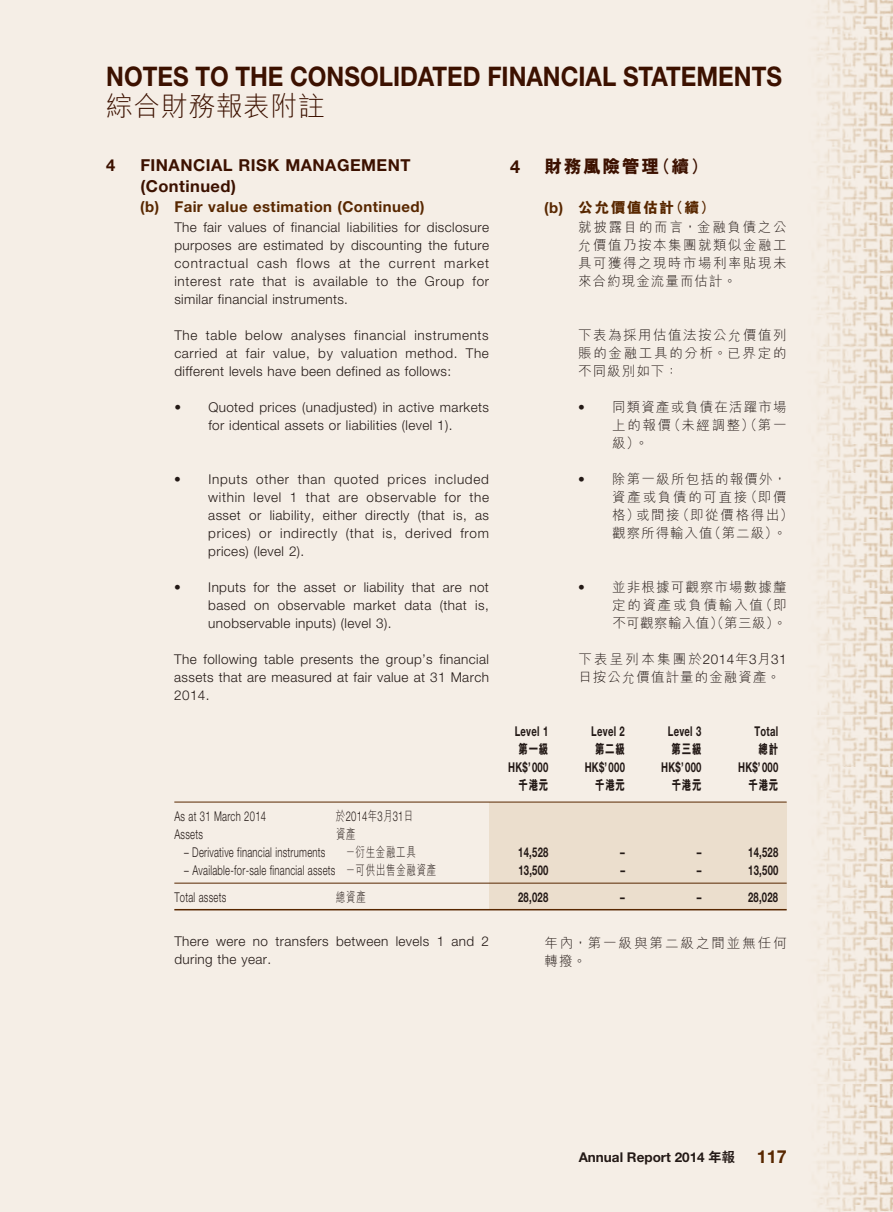
<style>
.page{position:relative;width:893px;height:1212px;background:#f5eee6}
.page>*{position:absolute;margin:0;border:0;box-sizing:border-box;transform-origin:0 0}
.t1{font:700 27px "Helvetica Neue LT Std";color:#3c1100;scale:.89 1}
.t2{font:300 27px "M Hei HK";letter-spacing:.015em;color:#3c1100}
.t3{font:800 18px "M Hei HK";letter-spacing:.08em;color:#3c1100}
.t4{font:700 18px "Helvetica Neue LT Std";color:#3c1100}
.t5{font:700 16.5px "Helvetica Neue LT Std";letter-spacing:.03em;color:#3c1100}
.t6{font:700 15px "Helvetica Neue LT Std";letter-spacing:.03em;color:#582700}
.t7{font:800 15px "M Hei HK";letter-spacing:.08em;color:#582700}
.t8{font:300 13.5px/18px "Helvetica Neue LT Std";letter-spacing:.03em;color:#231916;text-align:justify}
.t9{font:300 13.5px/18px "M Hei HK";letter-spacing:.11em;color:#231916;text-align:justify}
.t10{font:300 13.5px "Helvetica Neue LT Std";letter-spacing:.03em;color:#231916;scale:.7 1}
.t11{font:700 13.5px "Helvetica Neue LT Std";letter-spacing:.03em;color:#231916;scale:.7 1}
.t12{font:300 13.5px/18px "M Hei HK";letter-spacing:.09em;color:#231916}
.t13{font:300 13.5px/18px "M Hei HK";letter-spacing:.08em;color:#231916}
.t14{font:800 13.5px "M Hei HK";letter-spacing:.08em;color:#231916;scale:.7 1}
.t15{font:700 13.5px "Helvetica Neue LT Std";color:#231916}
.t16{font:300 13.5px/18px "M Hei HK";letter-spacing:.145em;color:#231916}
.t17{font:300 13.5px "M Hei HK";letter-spacing:.11em;color:#231916;scale:.7 1}
.s1{font-family:"Helvetica Neue LT Std";font-weight:700}
.s2{font-family:"Helvetica Neue LT Std"}
.s3{font-family:"M Hei HK"}
.s4{font-family:"C Hei 2 HK";font-weight:800}
.s5{font-size:18px;color:#582700}
</style>
<div class="page">
<img style="left:746px;top:0;width:147px;height:1212px">
<div style="left:489px;top:802px;width:298px;height:107px;background:#ebdecd"></div>
<hr style="left:174px;top:802px;width:613px;height:1px;background:#582700">
<hr style="left:174px;top:883px;width:613px;height:1px;background:#582700">
<hr style="left:174px;top:909px;width:613px;height:1px;background:#582700">
<h1 class="t1" style="left:106px;top:60px;width:761px">NOTES TO THE CONSOLIDATED FINANCIAL STATEMENTS</h1>
<h1 class="t2" style="left:106px;top:87px;width:220px">綜合財務報表附註</h1>
<p class="t5" style="left:106px;top:155px;width:11px">4</p>
<p class="t5" style="left:140px;top:155px;width:22px">Financial</p>
<p class="t5" style="left:239px;top:155px;width:11px">risk</p>
<p class="t5" style="left:285px;top:155px;width:14px">management</p>
<p class="t5" style="left:140px;top:176px;width:97px">(Continued)</p>
<p class="t6" style="left:140px;top:197px;width:286px">(b) Fair value estimation (Continued)</p>
<p class="t8" style="left:174px;top:217px;width:316px">The fair values of financial liabilities for disclosure purposes are estimated by discounting the future contractual cash flows at the current market interest rate that is available to the Group for similar financial instruments.</p>
<p class="t8" style="left:174px;top:325px;width:316px">The table below analyses financial instruments carried at fair value, by valuation method. The different levels have been defined as follows:</p>
<p class="t8" style="left:174px;top:397px;width:316px;text-align:center">• Quoted prices (unadjusted) in active markets for identical assets or liabilities (level 1).</p>
<p class="t8" style="left:208px;top:469px;width:282px;text-indent:-34px">• Inputs other than quoted prices included within level 1 that are observable for the asset or liability, either directly (that is, as prices) or indirectly (that is, derived from prices) (level 2).</p>
<p class="t8" style="left:208px;top:577px;width:282px;text-indent:-34px">• Inputs for the asset or liability that are not based on observable market data (that is, unobservable inputs) (level 3).</p>
<p class="t8" style="left:174px;top:649px;width:316px">The following table presents the group’s financial assets that are measured at fair value at 31 March 2014.</p>
<h2 class="t4" style="left:510px;top:156px;width:12px">4</h2>
<h2 class="t3" style="left:544px;top:155px;width:165px">財務風險管理（續）</h2>
<p class="t7" style="left:544px;top:197px;width:172px"><span class="s1">(b)</span> 公允價值估計（續）</p>
<p class="t9" style="left:578px;top:218px;width:210px">就披露目的而言，金融負債之公允價值乃按本集團就類似金融工具可獲得之現時市場利率貼現未來合約現金流量而估計。</p>
<p class="t9" style="left:578px;top:326px;width:210px">下表為採用估值法按公允價值列賬的金融工具的分析。已界定的不同級別如下：</p>
<p class="t9" style="left:612px;top:398px;width:176px;text-indent:-34px"><span class="s2">•</span> 同類資產或負債在活躍市場上的報價（未經調整）（第一級）。</p>
<p class="t12" style="left:612px;top:470px;width:183px;text-indent:-34px"><span class="s2">•</span> 除第一級所包括的報價外，資產或負債的可直接（即價格）或間接（即從價格得出）觀察所得輸入值（第二級）。</p>
<p class="t9" style="left:612px;top:578px;width:176px;text-indent:-34px"><span class="s2">•</span> 並非根據可觀察市場數據釐定的資產或負債輸入值（即不可觀察輸入值）（第三級）。</p>
<p class="t13" style="left:578px;top:650px;width:210px">下表呈列本集團於<span class="s2">2014</span>年<span class="s2">3</span>月<span class="s2">31</span>日按公允價值計量的金融資產。</p>
<p class="t11" style="left:515px;top:723px;width:49px">Level 1</p>
<p class="t11" style="left:591px;top:723px;width:49px">Level 2</p>
<p class="t11" style="left:668px;top:723px;width:49px">Level 3</p>
<p class="t11" style="left:754px;top:723px;width:35px">Total</p>
<p class="t14" style="left:518px;top:740px;width:44px">第一級</p>
<p class="t14" style="left:595px;top:740px;width:44px">第二級</p>
<p class="t14" style="left:672px;top:740px;width:44px">第三級</p>
<p class="t14" style="left:759px;top:740px;width:30px">總計</p>
<p class="t11" style="left:508px;top:759px;width:59px">HK$’ 000</p>
<p class="t11" style="left:585px;top:759px;width:59px">HK$’ 000</p>
<p class="t11" style="left:661px;top:759px;width:59px">HK$’ 000</p>
<p class="t11" style="left:738px;top:759px;width:59px">HK$’ 000</p>
<p class="t14" style="left:519px;top:776px;width:44px">千港元</p>
<p class="t14" style="left:595px;top:776px;width:44px">千港元</p>
<p class="t14" style="left:672px;top:776px;width:44px">千港元</p>
<p class="t14" style="left:748px;top:776px;width:44px">千港元</p>
<p class="t10" style="left:174px;top:807px;width:133px">As at 31 March 2014</p>
<p class="t10" style="left:336px;top:807px;width:112px"><span class="s3">於</span>2014<span class="s3">年</span>3<span class="s3">月</span>31<span class="s3">日</span></p>
<p class="t10" style="left:174px;top:825px;width:42px">Assets</p>
<p class="t17" style="left:336px;top:824px;width:30px">資產</p>
<p class="t10" style="left:184px;top:843px;width:333px">– Derivative financial instruments <span class="s3">　－衍生金融工具</span></p>
<p class="t11" style="left:518px;top:843px;width:45px">14,528</p>
<p class="t11" style="left:620px;top:843px;width:8px">–</p>
<p class="t11" style="left:697px;top:843px;width:8px">–</p>
<p class="t11" style="left:748px;top:843px;width:45px">14,528</p>
<p class="t10" style="left:184px;top:861px;width:362px">– Available-for-sale financial assets <span class="s3">　－可供出售金融資產</span></p>
<p class="t11" style="left:518px;top:861px;width:45px">13,500</p>
<p class="t11" style="left:620px;top:861px;width:8px">–</p>
<p class="t11" style="left:697px;top:861px;width:8px">–</p>
<p class="t11" style="left:748px;top:861px;width:45px">13,500</p>
<p class="t10" style="left:174px;top:888px;width:76px">Total assets</p>
<p class="t17" style="left:336px;top:887px;width:44px">總資產</p>
<p class="t11" style="left:518px;top:888px;width:45px">28,028</p>
<p class="t11" style="left:620px;top:888px;width:8px">–</p>
<p class="t11" style="left:697px;top:888px;width:8px">–</p>
<p class="t11" style="left:748px;top:888px;width:45px">28,028</p>
<p class="t8" style="left:174px;top:931px;width:316px">There were no transfers between levels 1 and 2 during the year.</p>
<p class="t16" style="left:544px;top:933px;width:244px">年內，第一級與第二級之間並無任何轉撥。</p>
<p class="t15" style="left:579px;top:1149px;width:209px">Annual Report 2014 <span class="s4">年報</span> <span class="s5">117</span></p>
</div>
